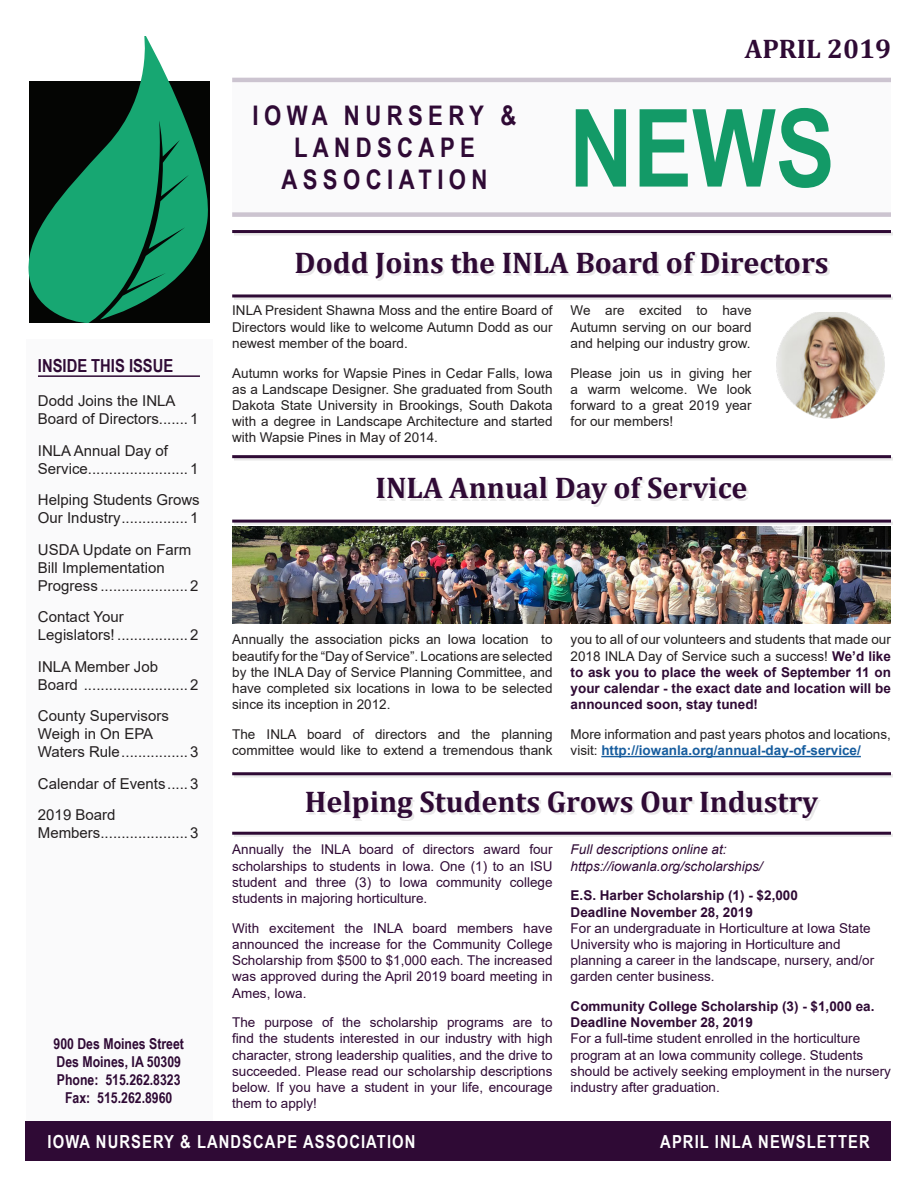
<style>
.page{position:relative;width:918px;height:1188px;background:#fff}
.page>*{position:absolute;margin:0;border:0;box-sizing:border-box;transform-origin:0 0}
.t1{font:700 108px "Arial Narrow";color:#139a67}
.HEADING_1{font:700 30px "Cambria";color:#2f0a35}
.t2{font:700 27px/32.4px "Arial Narrow";letter-spacing:.2em;color:#2f0a35;text-align:center}
.t3{font:700 27px "Cambria";color:#2f0a35}
.t4{font:700 18px "Arial Narrow";letter-spacing:.06em;color:#fff}
.t5{font:700 18px "Arial Narrow";color:#2f0a35}
.Main_Paragraph{font:15px/18px "Arial";color:#231f20}
.t6{font:700 15px/18px "Arial Narrow";color:#2f0a35;text-align:center}
.Main_Paragraph-2{font:13.5px/16.2px "Arial";color:#2f0a35;text-align:justify}
.Main_Paragraph-3{font:13.5px/16.2px "Arial";color:#231f20;text-align:justify}
.Main_Paragraph-4{font:700 13.5px/16.2px "Arial";color:#2f0a35;text-align:justify}
.Main_Paragraph-5{font:italic 13.5px/16.2px "Arial";color:#2f0a35}
.s1{font-weight:400;color:#231f20}
.s2{font-weight:700;color:#175d9e}
.s3{font-weight:700}
</style>
<div class="page">
<div style="left:232px;top:82px;width:659px;height:135px;background:#fafafb"></div>
<svg style="left:29px;top:36px;width:181px;height:287px;background:#317b60"></svg>
<hr style="left:232px;top:78px;width:659px;height:4px;background:#ccc4d0">
<div style="left:232px;top:212px;width:659px;height:5px;background:#ccc4d0"></div>
<div style="left:26px;top:339px;width:187px;height:808px;background:#fafafb"></div>
<div style="left:26px;top:1121px;width:865px;height:40px;background:#2f0a35"></div>
<hr style="left:38px;top:375px;width:162px;height:2px;background:#2f0a35">
<div style="left:379px;top:479px;width:370px;height:28px;background:#231f20;opacity:.1"></div>
<hr style="left:234px;top:522px;width:659px;height:3px;background:#e9e9e9">
<hr style="left:232px;top:520px;width:659px;height:3px;background:#2f0a35">
<hr style="left:234px;top:457px;width:659px;height:3px;background:#231f20;opacity:.1">
<hr style="left:232px;top:455px;width:659px;height:3px;background:#2f0a35">
<div style="left:298px;top:254px;width:532px;height:27px;background:#231f20;opacity:.1"></div>
<hr style="left:234px;top:297px;width:659px;height:3px;background:#231f20;opacity:.1">
<hr style="left:232px;top:294px;width:659px;height:3px;background:#2f0a35">
<hr style="left:234px;top:232px;width:659px;height:3px;background:#e9e9e9">
<hr style="left:232px;top:230px;width:659px;height:3px;background:#2f0a35">
<hr style="left:601px;top:756px;width:260px;height:1px;background:#175d9e">
<img style="left:232px;top:527px;width:659px;height:97px">
<div style="left:308px;top:793px;width:513px;height:28px;background:#231f20;opacity:.1"></div>
<hr style="left:234px;top:834px;width:659px;height:3px;background:#e9e9e9">
<hr style="left:232px;top:832px;width:659px;height:3px;background:#2f0a35">
<hr style="left:234px;top:774px;width:659px;height:3px;background:#231f20;opacity:.1">
<hr style="left:232px;top:772px;width:659px;height:3px;background:#2f0a35">
<img style="left:776px;top:312px;width:109px;height:107px">
<p class="t3" style="left:745px;top:29px;width:148px">APRIL 2019</p>
<h3 class="t2" style="left:253px;top:98px;width:265px">IOWA NURSERY &amp;<br>LANDSCAPE<br>ASSOCIATION</h3>
<h1 class="t1" style="left:569px;top:67px;width:267px">NEWS</h1>
<p class="t5" style="left:38px;top:352px;width:137px">INSIDE THIS ISSUE</p>
<p class="Main_Paragraph" style="left:38px;top:392px;width:162px">Dodd Joins the INLA<br>Board of Directors....... 1</p>
<p class="Main_Paragraph" style="left:38px;top:441px;width:162px">INLA Annual Day of<br>Service........................1</p>
<p class="Main_Paragraph" style="left:38px;top:491px;width:163px">Helping Students Grows<br>Our Industry................1</p>
<p class="Main_Paragraph" style="left:38px;top:540px;width:162px">USDA Update on Farm<br>Bill Implementation<br>Progress .....................2</p>
<p class="Main_Paragraph" style="left:38px;top:608px;width:162px">Contact Your<br>Legislators! ................. 2</p>
<p class="Main_Paragraph" style="left:38px;top:657px;width:162px">INLA Member Job<br>Board .........................2</p>
<p class="Main_Paragraph" style="left:38px;top:707px;width:162px">County Supervisors<br>Weigh in On EPA<br>Waters Rule................ 3</p>
<p class="Main_Paragraph" style="left:38px;top:774px;width:162px">Calendar of Events..... 3</p>
<p class="Main_Paragraph" style="left:38px;top:806px;width:162px">2019 Board<br>Members.....................3</p>
<p class="t6" style="left:54px;top:1034px;width:132px">900 Des Moines Street<br>Des Moines, IA 50309<br>Phone: 515.262.8323<br>Fax: 515.262.8960</p>
<p class="HEADING_1" style="left:295px;top:242px;width:536px">Dodd Joins the INLA Board of Directors</p>
<p class="Main_Paragraph-3" style="left:232px;top:303px;width:322px">INLA President Shawna Moss and the entire Board of Directors would like to welcome Autumn Dodd as our newest member of the board.</p>
<p class="Main_Paragraph-3" style="left:232px;top:365px;width:322px">Autumn works for Wapsie Pines in Cedar Falls, Iowa as a Landscape Designer. She graduated from South Dakota State University in Brookings, South Dakota with a degree in Landscape Architecture and started with Wapsie Pines in May of 2014.</p>
<p class="Main_Paragraph-3" style="left:571px;top:303px;width:183px">We are excited to have Autumn serving on our board and helping our industry grow.</p>
<p class="Main_Paragraph-3" style="left:571px;top:365px;width:183px">Please join us in giving her a warm welcome. We look forward to a great 2019 year for our members!</p>
<p class="HEADING_1" style="left:376px;top:467px;width:373px">INLA Annual Day of Service</p>
<p class="Main_Paragraph-3" style="left:232px;top:632px;width:322px">Annually the association picks an Iowa location to beautify for the “Day of Service”. Locations are selected by the INLA Day of Service Planning Committee, and have completed six locations in Iowa to be selected since its inception in 2012.</p>
<p class="Main_Paragraph-3" style="left:232px;top:726px;width:322px">The INLA board of directors and the planning committee would like to extend a tremendous thank</p>
<p class="Main_Paragraph-4" style="left:571px;top:632px;width:322px"><span class="s1">you to all of our volunteers and students that made our 2018 INLA Day of Service such a success!</span> We’d like to ask you to place the week of September 11 on your calendar - the exact date and location will be announced soon, stay tuned!</p>
<p class="Main_Paragraph-3" style="left:571px;top:726px;width:322px">More information and past years photos and locations, visit: <span class="s2">http://iowanla.org/annual-day-of-service/</span></p>
<p class="HEADING_1" style="left:305px;top:781px;width:515px">Helping Students Grows Our Industry</p>
<p class="Main_Paragraph-2" style="left:232px;top:842px;width:322px">Annually the INLA board of directors award four scholarships to students in Iowa. One (1) to an ISU student and three (3) to Iowa community college students in majoring horticulture.</p>
<p class="Main_Paragraph-2" style="left:232px;top:920px;width:322px">With excitement the INLA board members have announced the increase for the Community College Scholarship from $500 to $1,000 each. The increased was approved during the April 2019 board meeting in Ames, Iowa.</p>
<p class="Main_Paragraph-2" style="left:232px;top:1014px;width:322px">The purpose of the scholarship programs are to find the students interested in our industry with high character, strong leadership qualities, and the drive to succeeded. Please read our scholarship descriptions below. If you have a student in your life, encourage them to apply!</p>
<p class="Main_Paragraph-5" style="left:571px;top:842px;width:194px">Full descriptions online at: https://iowanla.org/scholarships/</p>
<p class="Main_Paragraph-2" style="left:571px;top:887px;width:305px;text-align:left"><span class="s3">E.S. Harber Scholarship (1) - $2,000<br>Deadline November 28, 2019<br></span>For an undergraduate in Horticulture at Iowa State University who is majoring in Horticulture and planning a career in the landscape, nursery, and/or garden center business.</p>
<p class="Main_Paragraph-2" style="left:571px;top:998px;width:322px;text-align:left"><span class="s3">Community College Scholarship (3) - $1,000 ea.<br>Deadline November 28, 2019<br></span>For a full-time student enrolled in the horticulture program at an Iowa community college. Students should be actively seeking employment in the nursery industry after graduation.</p>
<h3 class="t4" style="left:48px;top:1128px;width:369px">IOWA NURSERY &amp; LANDSCAPE ASSOCIATION</h3>
<h3 class="t4" style="left:660px;top:1128px;width:211px">APRIL INLA NEWSLETTER</h3>
</div>
